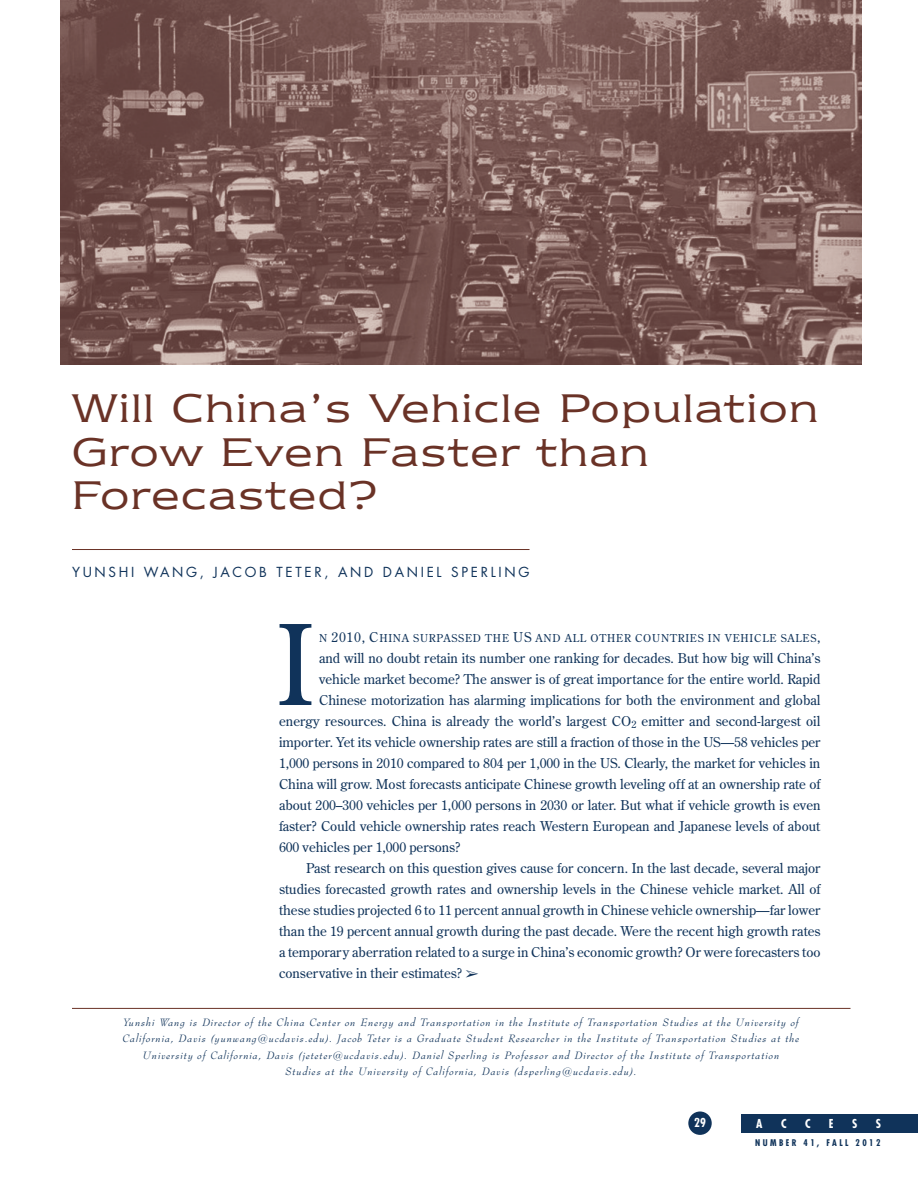
<style>
.page{position:relative;width:918px;height:1188px;background:#fff}
.page>*{position:absolute;margin:0;border:0;box-sizing:border-box;transform-origin:0 0}
.t1{font:110.7px "Century Old Style";color:#10335a}
.t2{font:46.5px/43.5px "Newtext IT Cby BT";letter-spacing:.035em;color:#6a3226}
.t3{font:13.5px "Century Old Style";color:#10335a}
.t4{font:13.5px "Futura";letter-spacing:.2em;color:#10335a}
.t5{font:700 condensed 12px "Futura";color:#fff}
.t6{font:10.8px "Century Old Style";letter-spacing:.075em;color:#10335a}
.t7{font:italic 10.5px/16.5px "Bernhard Modern BT";letter-spacing:.09em;color:#10335a;text-align:center}
.t8{font:700 condensed 9px "Futura";letter-spacing:.27em;color:#10335a}
.s1{font-size:13.5px}
</style>
<div class="page">
<div style="left:688px;top:1112px;width:24px;height:23px;background:#10335a;border-radius:50%"></div>
<div style="left:741px;top:1114px;width:177px;height:19px;background:#10335a"></div>
<hr style="left:72px;top:1008px;width:779px;height:1px;background:#6a3226">
<hr style="left:72px;top:549px;width:458px;height:1px;background:#6a3226">
<img style="left:60px;top:0;width:801px;height:364px">
<h2 class="t2" style="left:72px;top:384px;width:748px">Will China’s Vehicle Population<br>Grow Even Faster than<br>Forecasted?</h2>
<p class="t4" style="left:72px;top:566px;width:459px">YUNSHI WANG, JACOB TETER, AND DANIEL SPERLING</p>
<h1 class="t1" style="left:276px;top:620px;width:39px">I</h1>
<p class="t6" style="left:319px;top:634px;width:503px">N <span class="s1">2010, C</span>HINA SURPASSED THE <span class="s1">US</span> AND ALL OTHER COUNTRIES IN VEHICLE SALES<span class="s1">,</span></p>
<p class="t3" style="left:319px;top:653px;width:503px">and will no doubt retain its number one ranking for decades. But how big will China’s</p>
<p class="t3" style="left:319px;top:674px;width:503px">vehicle market become? The answer is of great importance for the entire world. Rapid</p>
<p class="t3" style="left:319px;top:695px;width:503px">Chinese motorization has alarming implications for both the environment and global</p>
<p class="t3" style="left:279px;top:716px;width:543px">energy resources. China is already the world’s largest CO<sub>2</sub> emitter and second-largest oil</p>
<p class="t3" style="left:279px;top:737px;width:543px">importer. Yet its vehicle ownership rates are still a fraction of those in the US—58 vehicles per</p>
<p class="t3" style="left:279px;top:758px;width:543px">1,000 persons in 2010 compared to 804 per 1,000 in the US. Clearly, the market for vehicles in</p>
<p class="t3" style="left:279px;top:779px;width:543px">China will grow. Most forecasts anticipate Chinese growth leveling off at an ownership rate of</p>
<p class="t3" style="left:279px;top:800px;width:543px">about 200–300 vehicles per 1,000 persons in 2030 or later. But what if vehicle growth is even</p>
<p class="t3" style="left:279px;top:821px;width:543px">faster? Could vehicle ownership rates reach Western European and Japanese levels of about</p>
<p class="t3" style="left:279px;top:842px;width:183px">600 vehicles per 1,000 persons?</p>
<p class="t3" style="left:306px;top:863px;width:516px">Past research on this question gives cause for concern. In the last decade, several major</p>
<p class="t3" style="left:279px;top:884px;width:543px">studies forecasted growth rates and ownership levels in the Chinese vehicle market. All of</p>
<p class="t3" style="left:279px;top:905px;width:543px">these studies projected 6 to 11 percent annual growth in Chinese vehicle ownership—far lower</p>
<p class="t3" style="left:279px;top:926px;width:543px">than the 19 percent annual growth during the past decade. Were the recent high growth rates</p>
<p class="t3" style="left:279px;top:947px;width:543px">a temporary aberration related to a surge in China’s economic growth? Or were forecasters too</p>
<p class="t3" style="left:279px;top:968px;width:201px">conservative in their estimates? ➢</p>
<p class="t7" style="left:123px;top:1014px;width:678px">Yunshi Wang is Director of the China Center on Energy and Transportation in the Institute of Transportation Studies at the University of California, Davis (yunwang@ucdavis.edu). Jacob Teter is a Graduate Student Researcher in the Institute of Transportation Studies at the University of California, Davis (jeteter@ucdavis.edu). Daniel Sperling is Professor and Director of the Institute of Transportation<br>Studies at the University of California, Davis (dsperling@ucdavis.edu).</p>
<p class="t5" style="left:694px;top:1117px;width:13px">29</p>
<p class="t5" style="left:756px;top:1119px;width:8px">A</p>
<p class="t5" style="left:781px;top:1119px;width:7px">C</p>
<p class="t5" style="left:805px;top:1119px;width:7px">C</p>
<p class="t5" style="left:829px;top:1119px;width:6px">E</p>
<p class="t5" style="left:852px;top:1119px;width:7px">S</p>
<p class="t5" style="left:876px;top:1119px;width:7px">S</p>
<p class="t8" style="left:755px;top:1139px;width:127px">NUMBER 41, FALL 2012</p>
</div>
